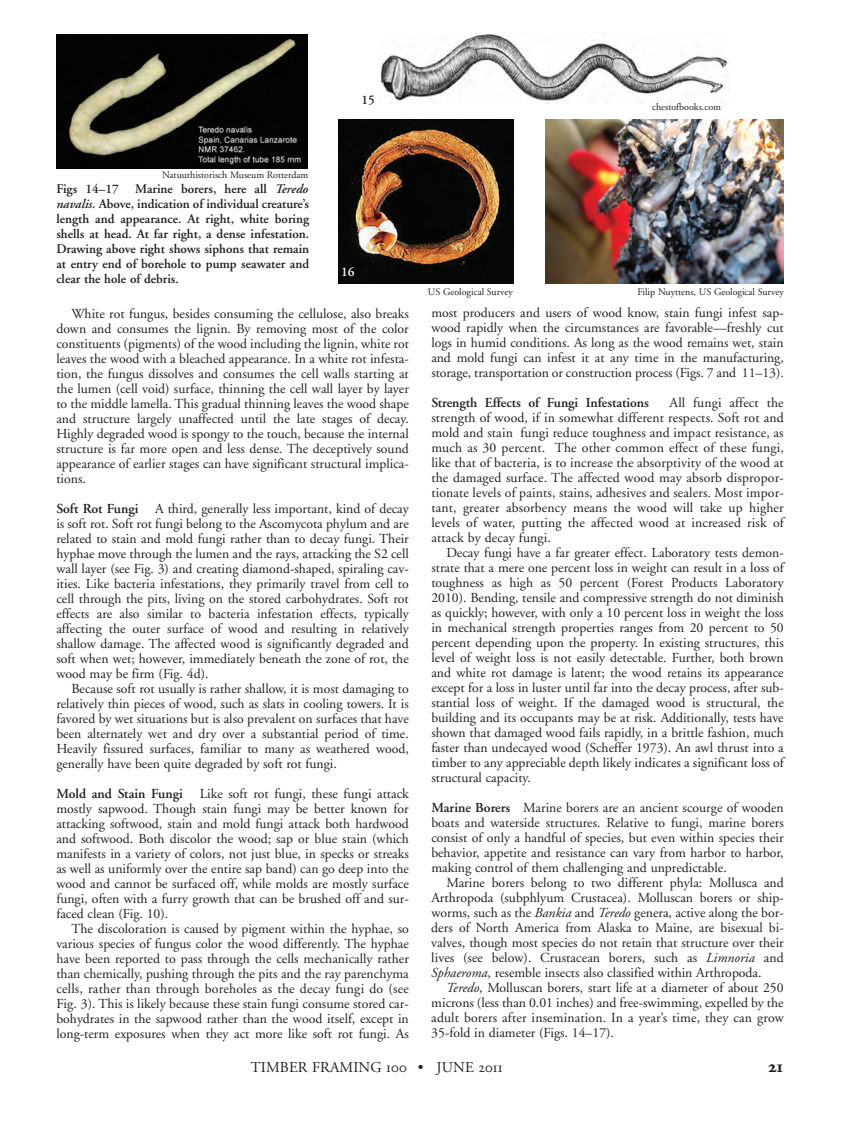
<style>
.page{position:relative;width:855px;height:1125px;background:#fff}
.page>*{position:absolute;margin:0;border:0;box-sizing:border-box;transform-origin:0 0}
.t1{font:15px "Adobe Garamond";letter-spacing:.01em;color:#231f20}
.t2{font:13.75px/15px "Adobe Garamond";color:#231f20;text-align:justify}
.t3{font:600 13.75px "Adobe Garamond";letter-spacing:-.005em;color:#231f20}
.t4{font:600 13.12px/15px "Adobe Garamond";color:#231f20;text-align:justify}
.t5{font:600 13.12px "Adobe Garamond";color:#fff}
.t6{font:10px "Adobe Garamond";color:#231f20}
.s1{font-style:italic}
.s2{font-weight:600}
</style>
<div class="page">
<img style="left:56px;top:35px;width:252px;height:133px">
<img style="left:380px;top:33px;width:350px;height:70px">
<img style="left:338px;top:119px;width:176px;height:165px">
<img style="left:545px;top:120px;width:239px;height:164px">
<p class="t4" style="left:361px;top:94px;width:15px">15</p>
<p class="t6" style="left:652px;top:103px;width:71px">chestofbooks.com</p>
<p class="t6" style="left:162px;top:170px;width:148px">Natuurhistorisch Museum Rotterdam</p>
<p class="t4" style="left:56px;top:183px;width:254px">Figs 14–17 Marine borers, here all <span class="s1">Teredo navalis.</span> Above, indication of individual creature’s length and appearance. At right, white boring shells at head. At far right, a dense infestation.<br>Drawing above right shows siphons that remain at entry end of borehole to pump seawater and clear the hole of debris.</p>
<p class="t5" style="left:341px;top:267px;width:15px">16</p>
<p class="t2" style="left:56px;top:307px;width:354px;text-indent:15px">White rot fungus, besides consuming the cellulose, also breaks down and consumes the lignin. By removing most of the color constituents (pigments) of the wood including the lignin, white rot leaves the wood with a bleached appearance. In a white rot infesta&shy;tion, the fungus dissolves and consumes the cell walls starting at the lumen (cell void) surface, thinning the cell wall layer by layer to the middle lamella. This gradual thinning leaves the wood shape and structure largely unaffected until the late stages of decay.<br>Highly degraded wood is spongy to the touch, because the internal structure is far more open and less dense. The deceptively sound appearance of earlier stages can have significant structural implica&shy;tions.</p>
<p class="t2" style="left:56px;top:502px;width:354px"><span class="s2">Soft Rot Fungi</span> A third, generally less important, kind of decay is soft rot. Soft rot fungi belong to the Ascomycota phylum and are related to stain and mold fungi rather than to decay fungi. Their hyphae move through the lumen and the rays, attacking the S2 cell wall layer (see Fig. 3) and creating diamond-shaped, spiraling cav&shy;ities. Like bacteria infestations, they primarily travel from cell to cell through the pits, living on the stored carbohydrates. Soft rot effects are also similar to bacteria infestation effects, typically affecting the outer surface of wood and resulting in relatively shallow damage. The affected wood is significantly degraded and soft when wet; however, immediately beneath the zone of rot, the wood may be firm (Fig. 4d).</p>
<p class="t2" style="left:56px;top:682px;width:354px;text-indent:15px">Because soft rot usually is rather shallow, it is most damaging to relatively thin pieces of wood, such as slats in cooling towers. It is favored by wet situations but is also prevalent on surfaces that have been alternately wet and dry over a substantial period of time.<br>Heavily fissured surfaces, familiar to many as weathered wood, generally have been quite degraded by soft rot fungi.</p>
<p class="t2" style="left:56px;top:787px;width:354px"><span class="s2">Mold and Stain Fungi</span> Like soft rot fungi, these fungi attack mostly sapwood. Though stain fungi may be better known for attacking softwood, stain and mold fungi attack both hardwood and softwood. Both discolor the wood; sap or blue stain (which manifests in a variety of colors, not just blue, in specks or streaks as well as uniformly over the entire sap band) can go deep into the wood and cannot be surfaced off, while molds are mostly surface fungi, often with a furry growth that can be brushed off and sur&shy;faced clean (Fig. 10).</p>
<p class="t2" style="left:56px;top:922px;width:354px;text-indent:15px">The discoloration is caused by pigment within the hyphae, so various species of fungus color the wood differently. The hyphae have been reported to pass through the cells mechanically rather than chemically, pushing through the pits and the ray parenchyma cells, rather than through boreholes as the decay fungi do (see Fig. 3). This is likely because these stain fungi consume stored car&shy;bohydrates in the sapwood rather than the wood itself, except in long-term exposures when they act more like soft rot fungi. As</p>
<p class="t6" style="left:428px;top:288px;width:86px">US Geological Survey</p>
<p class="t6" style="left:638px;top:288px;width:148px">Filip Nuyttens, US Geological Survey</p>
<p class="t2" style="left:431px;top:307px;width:354px">most producers and users of wood know, stain fungi infest sap&shy;wood rapidly when the circumstances are favorable—freshly cut logs in humid conditions. As long as the wood remains wet, stain and mold fungi can infest it at any time in the manufacturing, storage, transportation or construction process (Figs. 7 and 11–13).</p>
<p class="t3" style="left:431px;top:398px;width:219px">Strength Effects of Fungi Infestations</p>
<p class="t2" style="left:431px;top:397px;width:354px;text-indent:238px">All fungi affect the strength of wood, if in somewhat different respects. Soft rot and mold and stain fungi reduce toughness and impact resistance, as much as 30 percent. The other common effect of these fungi, like that of bacteria, is to increase the absorptivity of the wood at the damaged surface. The affected wood may absorb dispropor&shy;tionate levels of paints, stains, adhesives and sealers. Most impor&shy;tant, greater absorbency means the wood will take up higher levels of water, putting the affected wood at increased risk of attack by decay fungi.</p>
<p class="t2" style="left:431px;top:547px;width:354px;text-indent:15px">Decay fungi have a far greater effect. Laboratory tests demon&shy;strate that a mere one percent loss in weight can result in a loss of toughness as high as 50 percent (Forest Products Laboratory 2010). Bending, tensile and compressive strength do not diminish as quickly; however, with only a 10 percent loss in weight the loss in mechanical strength properties ranges from 20 percent to 50 percent depending upon the property. In existing structures, this level of weight loss is not easily detectable. Further, both brown and white rot damage is latent; the wood retains its appearance except for a loss in luster until far into the decay process, after sub&shy;stantial loss of weight. If the damaged wood is structural, the building and its occupants may be at risk. Additionally, tests have shown that damaged wood fails rapidly, in a brittle fashion, much faster than undecayed wood (Scheffer 1973). An awl thrust into a timber to any appreciable depth likely indicates a significant loss of structural capacity.</p>
<p class="t2" style="left:431px;top:802px;width:354px"><span class="s2">Marine Borers</span> Marine borers are an ancient scourge of wooden boats and waterside structures. Relative to fungi, marine borers consist of only a handful of species, but even within species their behavior, appetite and resistance can vary from harbor to harbor, making control of them challenging and unpredictable.</p>
<p class="t2" style="left:431px;top:877px;width:354px;text-indent:15px">Marine borers belong to two different phyla: Mollusca and Arthropoda (subphlyum Crustacea). Molluscan borers or ship&shy;worms, such as the <span class="s1">Bankia</span> and <span class="s1">Teredo</span> genera, active along the bor&shy;ders of North America from Alaska to Maine, are bisexual bi&shy;valves, though most species do not retain that structure over their lives (see below). Crustacean borers, such as <span class="s1">Limnoria</span> and <span class="s1">Sphaeroma</span>, resemble insects also classified within Arthropoda.</p>
<p class="t2" style="left:431px;top:982px;width:354px;text-indent:15px"><span class="s1">Teredo</span>, Molluscan borers, start life at a diameter of about 250 microns (less than 0.01 inches) and free-swimming, expelled by the adult borers after insemination. In a year’s time, they can grow 35-fold in diameter (Figs. 14–17).</p>
<p class="t1" style="left:251px;top:1061px;width:133px">TIMBER FRAMING</p>
<p class="t1" style="left:418px;top:1061px;width:58px">• JUNE</p>
</div>
